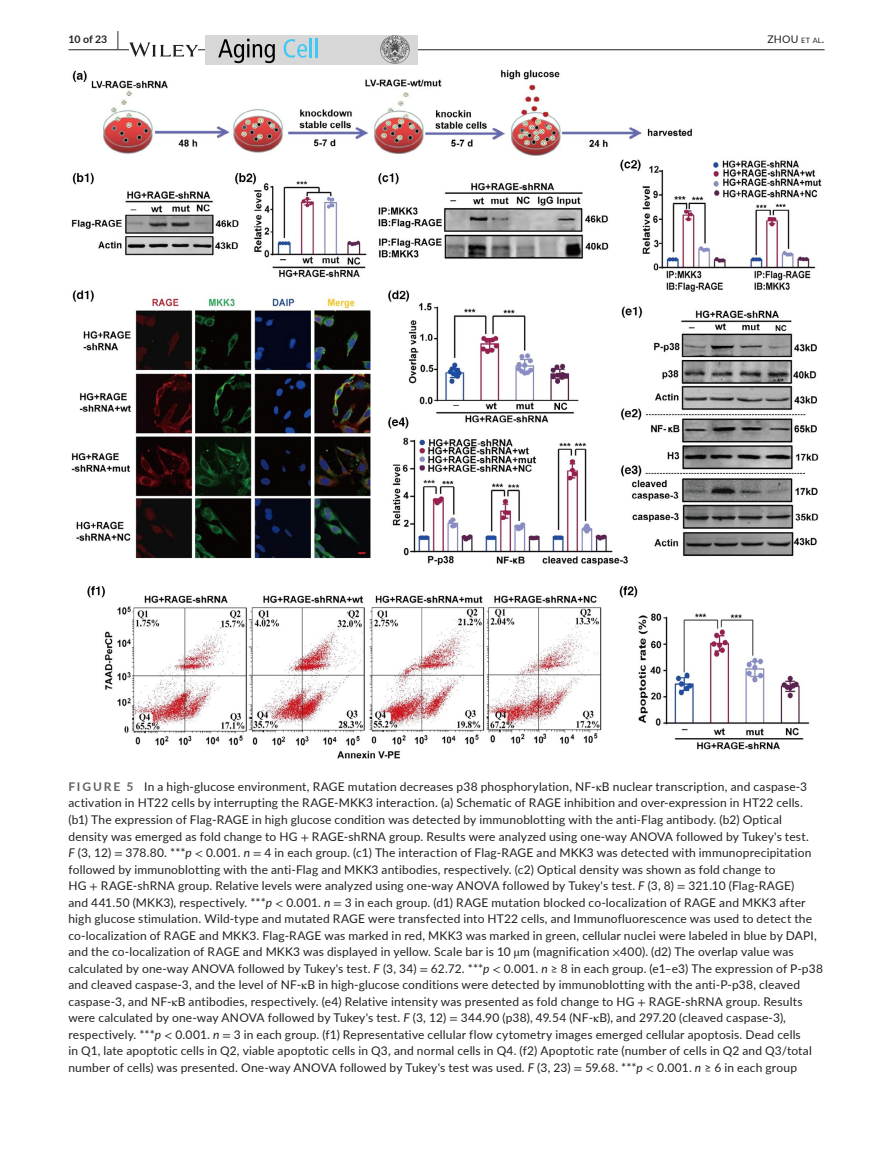
<style>
.page{position:relative;width:893px;height:1174px;background:#fff}
.page>*{position:absolute;margin:0;border:0;box-sizing:border-box;transform-origin:0 0}
.t1{font:12px/16.5px "Lato";letter-spacing:.015em;color:#231f20}
.t2{font:10.5px "Lato";color:#231f20}
.t3{font:700 10.5px "Lato";color:#231f20}
.s1{font-size:19.5px}
.s2{font-size:7.35px}
.s3{font-weight:700;color:#636366}
.s4{font-family:"STIX"}
.s5{font-style:italic}
</style>
<div class="page">
<hr style="left:68px;top:49px;width:756px;height:1px;background:#231f20">
<svg style="left:129px;top:42px;width:69px;height:15px"></svg>
<div style="left:206px;top:35px;width:212px;height:29px;background:#d7d7d7"></div>
<svg style="left:218px;top:39px;width:57px;height:24px"></svg>
<svg style="left:284px;top:38px;width:28px;height:20px"></svg>
<hr style="left:315px;top:38px;width:3px;height:19px;background:#40c8f4">
<img style="left:381px;top:35px;width:29px;height:29px">
<img style="left:71px;top:70px;width:750px;height:689px">
<p class="t3" style="left:68px;top:31px;width:52px">10 of 23 <span class="s1">|</span></p>
<p class="t2" style="left:767px;top:31px;width:58px">ZHOU <span class="s2">et al</span>.</p>
<p class="t1" style="left:68px;top:778px;width:756px"><span class="s3">FIGURE 5</span> In a high-glucose environment, RAGE mutation decreases p38 phosphorylation, NF-<span class="s4">κ</span>B nuclear transcription, and caspase-3 activation in HT22 cells by interrupting the RAGE-MKK3 interaction. (a) Schematic of RAGE inhibition and over-expression in HT22 cells. (b1) The expression of Flag-RAGE in high glucose condition was detected by immunoblotting with the anti-Flag antibody. (b2) Optical density was emerged as fold change to HG <span class="s4">+</span> RAGE-shRNA group. Results were analyzed using one-way ANOVA followed by Tukey's test.<br><span class="s5">F</span> (3, 12) <span class="s4">=</span> 378.80. ***<span class="s5">p</span> <span class="s4">&lt;</span> 0.001. <span class="s5">n</span> <span class="s4">=</span> 4 in each group. (c1) The interaction of Flag-RAGE and MKK3 was detected with immunoprecipitation followed by immunoblotting with the anti-Flag and MKK3 antibodies, respectively. (c2) Optical density was shown as fold change to<br>HG <span class="s4">+</span> RAGE-shRNA group. Relative levels were analyzed using one-way ANOVA followed by Tukey's test. <span class="s5">F</span> (3, 8) <span class="s4">=</span> 321.10 (Flag-RAGE)<br>and 441.50 (MKK3), respectively. ***<span class="s5">p</span> <span class="s4">&lt;</span> 0.001. <span class="s5">n</span> <span class="s4">=</span> 3 in each group. (d1) RAGE mutation blocked co-localization of RAGE and MKK3 after high glucose stimulation. Wild-type and mutated RAGE were transfected into HT22 cells, and Immunofluorescence was used to detect the co-localization of RAGE and MKK3. Flag-RAGE was marked in red, MKK3 was marked in green, cellular nuclei were labeled in blue by DAPI, and the co-localization of RAGE and MKK3 was displayed in yellow. Scale bar is 10 <span class="s4">µ</span>m (magnification <span class="s4">×</span>400). (d2) The overlap value was calculated by one-way ANOVA followed by Tukey's test. <span class="s5">F</span> (3, 34) <span class="s4">=</span> 62.72. ***<span class="s5">p</span> <span class="s4">&lt;</span> 0.001. <span class="s5">n</span> ≥ 8 in each group. (e1–e3) The expression of P-p38 and cleaved caspase-3, and the level of NF-<span class="s4">κ</span>B in high-glucose conditions were detected by immunoblotting with the anti-P-p38, cleaved caspase-3, and NF-<span class="s4">κ</span>B antibodies, respectively. (e4) Relative intensity was presented as fold change to HG <span class="s4">+</span> RAGE-shRNA group. Results were calculated by one-way ANOVA followed by Tukey's test. <span class="s5">F</span> (3, 12) <span class="s4">=</span> 344.90 (p38), 49.54 (NF-<span class="s4">κ</span>B), and 297.20 (cleaved caspase-3), respectively. ***<span class="s5">p</span> <span class="s4">&lt;</span> 0.001. <span class="s5">n</span> <span class="s4">=</span> 3 in each group. (f1) Representative cellular flow cytometry images emerged cellular apoptosis. Dead cells<br>in Q1, late apoptotic cells in Q2, viable apoptotic cells in Q3, and normal cells in Q4. (f2) Apoptotic rate (number of cells in Q2 and Q3/total number of cells) was presented. One-way ANOVA followed by Tukey's test was used. <span class="s5">F</span> (3, 23) <span class="s4">=</span> 59.68. ***<span class="s5">p</span> <span class="s4">&lt;</span> 0.001. <span class="s5">n</span> ≥ 6 in each group</p>
</div>
